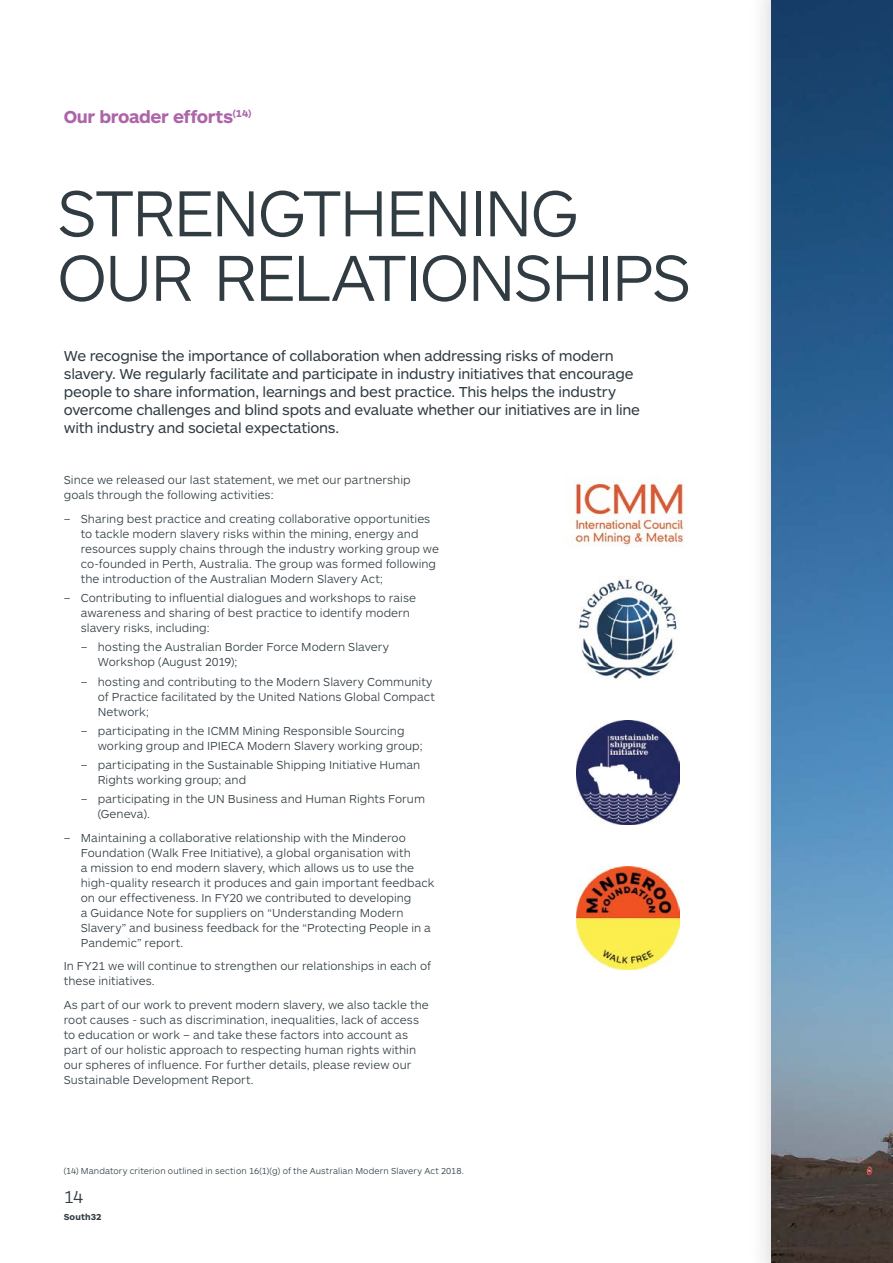
<style>
.page{position:relative;width:893px;height:1263px;background:#fff}
.page>*{position:absolute;margin:0;border:0;box-sizing:border-box;transform-origin:0 0}
.t1{font:300 67.5px/64.5px "ARS Maquette Pro";letter-spacing:-.04em;color:#303c42}
.t2{font:700 18px "ARS Maquette Pro";letter-spacing:-.02em;color:#ad64a9}
.t3{font:300 18px "ARS Maquette Pro";color:#303c42}
.t4{font:15px/18px "ARS Maquette Pro";letter-spacing:-.015em;color:#303c42}
.t5{font:300 12px/15px "ARS Maquette Pro";letter-spacing:.005em;color:#303c42}
.t6{font:300 9px "ARS Maquette Pro";letter-spacing:.015em;color:#303c42}
.t7{font:700 9px "ARS Maquette Pro";letter-spacing:.01em;color:#303c42}
</style>
<div class="page">
<div style="left:746px;top:0;width:147px;height:1263px;background:#000;opacity:.2"></div>
<img style="left:772px;top:0;width:121px;height:1263px">
<img style="left:574px;top:481px;width:111px;height:66px">
<img style="left:576px;top:866px;width:103px;height:104px">
<img style="left:576px;top:721px;width:103px;height:103px">
<img style="left:579px;top:577px;width:98px;height:104px">
<h2 class="t2" style="left:64px;top:105px;width:189px">Our broader efforts<sup>(14)</sup></h2>
<h1 class="t1" style="left:57px;top:178px;width:636px">STRENGTHENING<br>OUR RELATIONSHIPS</h1>
<p class="t4" style="left:64px;top:346px;width:578px">We recognise the importance of collaboration when addressing risks of modern slavery. We regularly facilitate and participate in industry initiatives that encourage people to share information, learnings and best practice. This helps the industry overcome challenges and blind spots and evaluate whether our initiatives are in line with industry and societal expectations.</p>
<p class="t5" style="left:64px;top:472px;width:348px">Since we released our last statement, we met our partnership goals through the following activities:</p>
<p class="t5" style="left:81px;top:511px;width:360px;text-indent:-17px">– Sharing best practice and creating collaborative opportunities to tackle modern slavery risks within the mining, energy and resources supply chains through the industry working group we co-founded in Perth, Australia. The group was formed following the introduction of the Australian Modern Slavery Act;</p>
<p class="t5" style="left:81px;top:590px;width:337px;text-indent:-17px">– Contributing to influential dialogues and workshops to raise awareness and sharing of best practice to identify modern slavery risks, including:</p>
<p class="t5" style="left:98px;top:639px;width:293px;text-indent:-17px">– hosting the Australian Border Force Modern Slavery<br>Workshop (August 2019);</p>
<p class="t5" style="left:98px;top:673px;width:339px;text-indent:-17px">– hosting and contributing to the Modern Slavery Community of Practice facilitated by the United Nations Global Compact<br>Network;</p>
<p class="t5" style="left:98px;top:722px;width:327px;text-indent:-17px">– participating in the ICMM Mining Responsible Sourcing working group and IPIECA Modern Slavery working group;</p>
<p class="t5" style="left:98px;top:757px;width:324px;text-indent:-17px">– participating in the Sustainable Shipping Initiative Human<br>Rights working group; and</p>
<p class="t5" style="left:98px;top:791px;width:329px;text-indent:-17px">– participating in the UN Business and Human Rights Forum (Geneva).</p>
<p class="t5" style="left:81px;top:830px;width:355px;text-indent:-17px">– Maintaining a collaborative relationship with the Minderoo Foundation (Walk Free Initiative), a global organisation with<br>a mission to end modern slavery, which allows us to use the high-quality research it produces and gain important feedback on our effectiveness. In FY20 we contributed to developing<br>a Guidance Note for suppliers on “Understanding Modern Slavery” and business feedback for the “Protecting People in a Pandemic” report.</p>
<p class="t5" style="left:64px;top:958px;width:369px">In FY21 we will continue to strengthen our relationships in each of these initiatives.</p>
<p class="t5" style="left:64px;top:997px;width:367px">As part of our work to prevent modern slavery, we also tackle the root causes - such as discrimination, inequalities, lack of access to education or work – and take these factors into account as part of our holistic approach to respecting human rights within our spheres of influence. For further details, please review our Sustainable Development Report.</p>
<p class="t6" style="left:64px;top:1165px;width:402px">(14) Mandatory criterion outlined in section 16(1)(g) of the Australian Modern Slavery Act 2018.</p>
<h2 class="t3" style="left:64px;top:1185px;width:21px">14</h2>
<p class="t7" style="left:64px;top:1211px;width:39px">South32</p>
</div>
